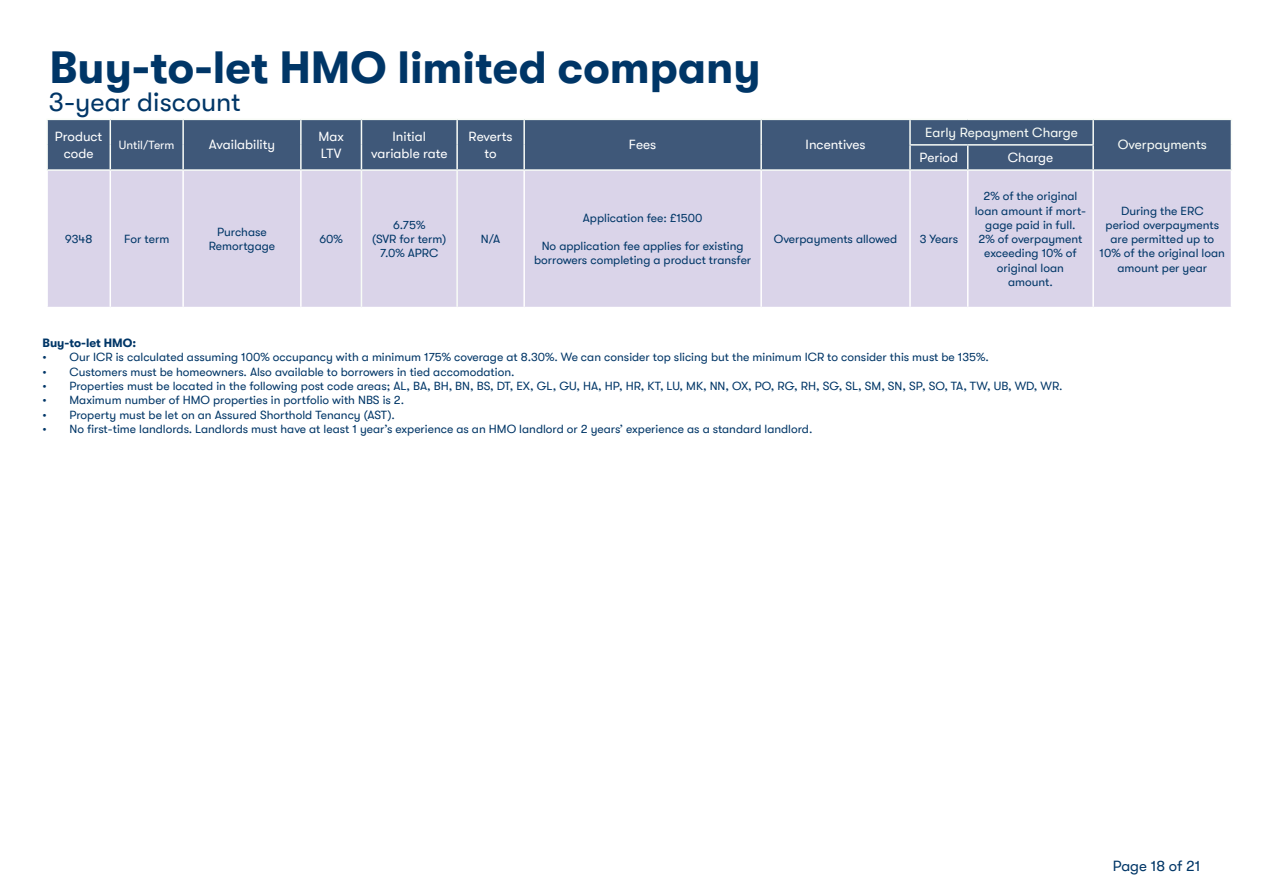
<style>
.page{position:relative;width:1263px;height:893px;background:#fff}
.page>*{position:absolute;margin:0;border:0;box-sizing:border-box;transform-origin:0 0}
.Main_Header{font:700 45px "GT Walsheim";color:#003667}
.Product_Header{font:27px "GT Walsheim";color:#003667}
.t1{font:15px "GT Walsheim";color:#003667}
.Table_header_text{font:13.5px/16.2px "GT Walsheim";color:#fff;text-align:center}
.Table_header_text-2{font:13.5px "GT Walsheim";color:#f8fcf7}
.Table_body_text{font:12px/14.2px "GT Walsheim";color:#003667;text-align:center}
.Table_body_text-2{font:700 12px "GT Walsheim";color:#003667}
.Table_header_text-3{font:12px "GT Walsheim";color:#fff}
</style>
<div class="page">
<div style="left:48px;top:120px;width:1183px;height:49px;background:#3f5879"></div>
<div style="left:48px;top:171px;width:1183px;height:136px;background:#dad4e9"></div>
<hr style="left:967px;top:171px;width:1px;height:136px;background:#fff">
<hr style="left:110px;top:171px;width:1px;height:136px;background:#fff">
<hr style="left:760px;top:171px;width:2px;height:136px;background:#fff">
<hr style="left:909px;top:171px;width:2px;height:136px;background:#fff">
<hr style="left:1092px;top:171px;width:2px;height:136px;background:#fff">
<hr style="left:523px;top:171px;width:2px;height:136px;background:#fff">
<hr style="left:301px;top:119px;width:60px;height:1px;background:#f8fcf7">
<hr style="left:301px;top:169px;width:60px;height:2px;background:#f8fcf7">
<hr style="left:456px;top:171px;width:2px;height:136px;background:#f8fcf7">
<hr style="left:361px;top:119px;width:96px;height:1px;background:#f8fcf7">
<svg style="left:361px;top:120px;width:1px;height:49px"></svg>
<hr style="left:361px;top:169px;width:96px;height:2px;background:#f8fcf7">
<hr style="left:457px;top:119px;width:67px;height:1px;background:#f8fcf7">
<hr style="left:456px;top:120px;width:2px;height:25px;background:#f8fcf7">
<hr style="left:524px;top:119px;width:237px;height:1px;background:#f8fcf7">
<hr style="left:523px;top:120px;width:2px;height:25px;background:#f8fcf7">
<hr style="left:761px;top:119px;width:149px;height:1px;background:#f8fcf7">
<hr style="left:760px;top:120px;width:2px;height:25px;background:#f8fcf7">
<hr style="left:456px;top:145px;width:2px;height:24px;background:#f8fcf7">
<hr style="left:523px;top:145px;width:2px;height:24px;background:#f8fcf7">
<hr style="left:760px;top:145px;width:2px;height:24px;background:#f8fcf7">
<hr style="left:457px;top:169px;width:67px;height:2px;background:#f8fcf7">
<hr style="left:524px;top:169px;width:237px;height:2px;background:#f8fcf7">
<hr style="left:761px;top:169px;width:149px;height:2px;background:#f8fcf7">
<hr style="left:909px;top:146px;width:2px;height:23px;background:#f8fcf7">
<svg style="left:967px;top:146px;width:1px;height:23px"></svg>
<hr style="left:910px;top:169px;width:58px;height:2px;background:#f8fcf7">
<hr style="left:968px;top:169px;width:125px;height:2px;background:#f8fcf7">
<hr style="left:910px;top:119px;width:58px;height:1px;background:#f8fcf7">
<hr style="left:909px;top:120px;width:2px;height:24px;background:#f8fcf7">
<hr style="left:968px;top:119px;width:125px;height:1px;background:#f8fcf7">
<hr style="left:909px;top:144px;width:59px;height:2px;background:#f8fcf7">
<hr style="left:968px;top:144px;width:126px;height:2px;background:#f8fcf7">
<hr style="left:1093px;top:119px;width:139px;height:1px;background:#f8fcf7">
<hr style="left:1092px;top:120px;width:2px;height:24px;background:#f8fcf7">
<hr style="left:1092px;top:146px;width:2px;height:23px;background:#f8fcf7">
<hr style="left:1093px;top:169px;width:139px;height:2px;background:#f8fcf7">
<hr style="left:46px;top:119px;width:64px;height:1px;background:#f8fcf7">
<hr style="left:46px;top:120px;width:2px;height:25px;background:#f8fcf7">
<hr style="left:110px;top:119px;width:73px;height:1px;background:#f8fcf7">
<hr style="left:183px;top:119px;width:118px;height:1px;background:#f8fcf7">
<hr style="left:182px;top:120px;width:2px;height:25px;background:#f8fcf7">
<hr style="left:300px;top:120px;width:2px;height:25px;background:#f8fcf7">
<hr style="left:46px;top:145px;width:2px;height:24px;background:#f8fcf7">
<svg style="left:110px;top:120px;width:1px;height:49px"></svg>
<hr style="left:182px;top:145px;width:2px;height:24px;background:#f8fcf7">
<hr style="left:300px;top:145px;width:2px;height:24px;background:#f8fcf7">
<hr style="left:46px;top:169px;width:64px;height:2px;background:#f8fcf7">
<hr style="left:110px;top:169px;width:73px;height:2px;background:#f8fcf7">
<hr style="left:183px;top:169px;width:118px;height:2px;background:#f8fcf7">
<hr style="left:300px;top:171px;width:2px;height:136px;background:#fff">
<hr style="left:361px;top:171px;width:1px;height:136px;background:#f8fcf7">
<hr style="left:182px;top:171px;width:2px;height:136px;background:#fff">
<p class="Main_Header" style="left:50px;top:42px;width:713px">Buy-to-let HMO limited company</p>
<p class="Table_header_text" style="left:55px;top:129px;width:49px">Product code</p>
<p class="Table_header_text-3" style="left:119px;top:138px;width:57px">Until/Term</p>
<p class="Table_header_text" style="left:209px;top:137px;width:68px">Availability</p>
<p class="Table_header_text" style="left:318px;top:129px;width:27px;text-align:left">Max<br>LTV</p>
<p class="Table_header_text" style="left:393px;top:129px;width:35px">Initial</p>
<p class="Product_Header" style="left:49px;top:87px;width:193px">3-year discount</p>
<p class="Table_header_text" style="left:469px;top:129px;width:46px">Reverts to</p>
<p class="Table_header_text" style="left:629px;top:137px;width:29px">Fees</p>
<p class="Table_header_text" style="left:806px;top:137px;width:61px">Incentives</p>
<p class="Table_header_text" style="left:371px;top:145px;width:78px">variable rate</p>
<p class="Table_header_text-2" style="left:925px;top:125px;width:154px">Early Repayment Charge</p>
<p class="Table_header_text" style="left:920px;top:150px;width:40px">Period</p>
<p class="Table_header_text" style="left:1008px;top:150px;width:47px">Charge</p>
<p class="Table_body_text" style="left:65px;top:232px;width:29px">9348</p>
<p class="Table_body_text" style="left:124px;top:232px;width:47px">For term</p>
<p class="Table_body_text" style="left:217px;top:225px;width:51px">Purchase</p>
<p class="Table_body_text" style="left:209px;top:239px;width:68px">Remortgage</p>
<p class="Table_body_text" style="left:319px;top:232px;width:25px">60%</p>
<p class="Table_body_text" style="left:393px;top:217px;width:34px">6.75%</p>
<p class="Table_body_text" style="left:372px;top:232px;width:75px">(SVR for term)</p>
<p class="Table_body_text" style="left:380px;top:246px;width:60px">7.0% APRC</p>
<p class="Table_body_text" style="left:481px;top:232px;width:21px">N/A</p>
<p class="Table_body_text" style="left:583px;top:210px;width:121px">Application fee: £1500</p>
<p class="Table_body_text" style="left:534px;top:239px;width:219px">No application fee applies for existing borrowers completing a product transfer</p>
<p class="Table_body_text" style="left:774px;top:232px;width:125px">Overpayments allowed</p>
<p class="Table_body_text" style="left:920px;top:232px;width:40px">3 Years</p>
<p class="Table_body_text" style="left:975px;top:189px;width:113px">2% of the original loan amount if mort&shy;gage paid in full.</p>
<p class="Table_body_text" style="left:979px;top:232px;width:105px">2% of overpayment exceeding 10% of</p>
<p class="Table_body_text" style="left:997px;top:260px;width:69px">original loan amount.</p>
<p class="Table_header_text-2" style="left:1118px;top:137px;width:91px">Overpayments</p>
<p class="Table_body_text" style="left:1121px;top:203px;width:84px">During the ERC</p>
<p class="Table_body_text" style="left:1099px;top:218px;width:127px">period overpayments are permitted up to<br>10% of the original loan amount per year</p>
<p class="Table_body_text-2" style="left:43px;top:336px;width:95px">Buy-to-let HMO:</p>
<p class="Table_body_text" style="left:43px;top:350px;width:948px">• Our ICR is calculated assuming 100% occupancy with a minimum 175% coverage at 8.30%. We can consider top slicing but the minimum ICR to consider this must be 135%.</p>
<p class="Table_body_text" style="left:43px;top:364px;width:474px">• Customers must be homeowners. Also available to borrowers in tied accomodation.</p>
<p class="Table_body_text" style="left:43px;top:379px;width:1021px">• Properties must be located in the following post code areas; AL, BA, BH, BN, BS, DT, EX, GL, GU, HA, HP, HR, KT, LU, MK, NN, OX, PO, RG, RH, SG, SL, SM, SN, SP, SO, TA, TW, UB, WD, WR.</p>
<p class="Table_body_text" style="left:43px;top:393px;width:363px">• Maximum number of HMO properties in portfolio with NBS is 2.</p>
<p class="Table_body_text" style="left:43px;top:408px;width:354px">• Property must be let on an Assured Shorthold Tenancy (AST).</p>
<p class="Table_body_text" style="left:43px;top:422px;width:771px">• No first-time landlords. Landlords must have at least 1 year’s experience as an HMO landlord or 2 years’ experience as a standard landlord.</p>
<p class="t1" style="left:1113px;top:857px;width:89px">Page 18 of 21</p>
</div>
